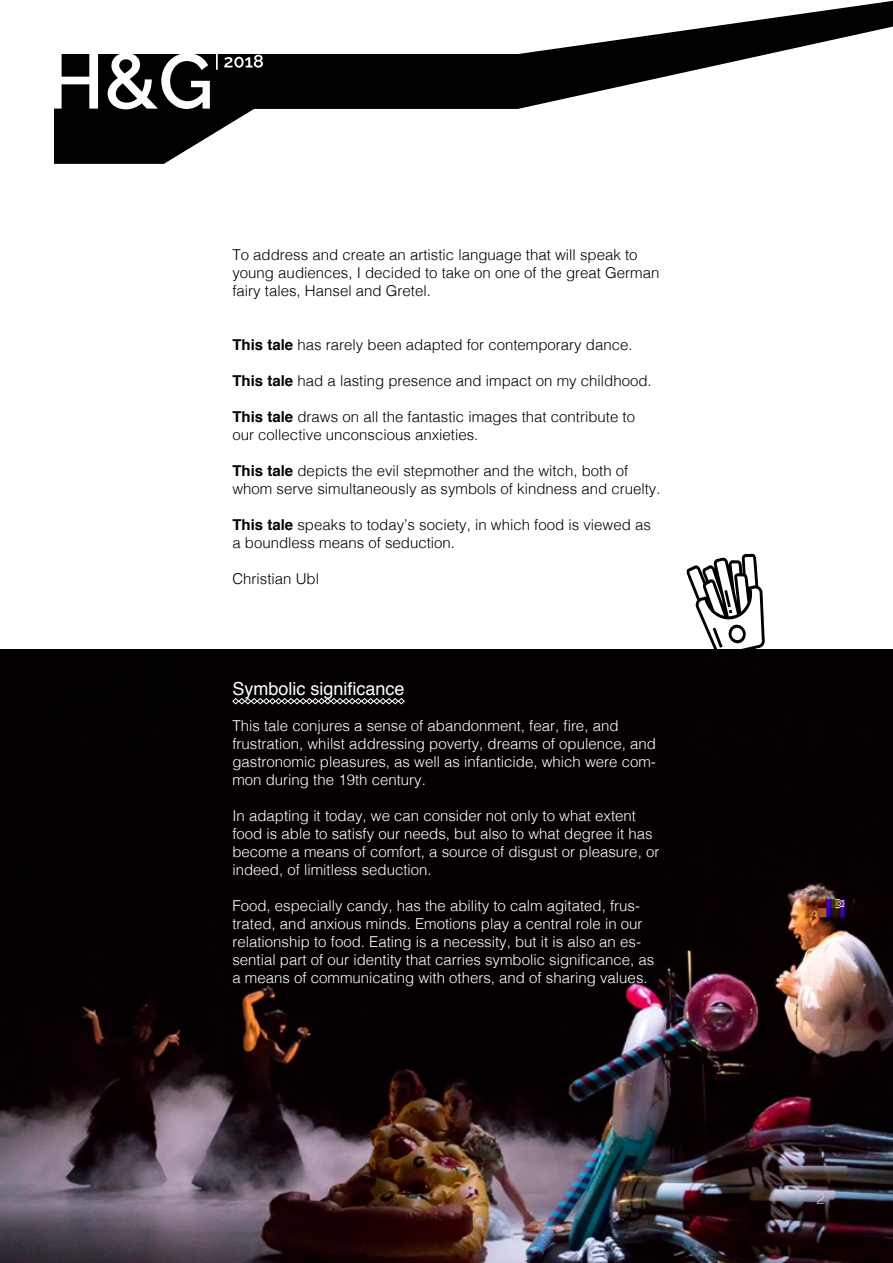
<style>
.page{position:relative;width:893px;height:1263px;background:#fff}
.page>*{position:absolute;margin:0;border:0;box-sizing:border-box;transform-origin:0 0}
.t1{font:18px "Helvetica";color:#fff}
.t2{font:300 15px/18px "Helvetica";color:#fff}
.t3{font:300 15px/18px "Helvetica";color:#000}
.t4{font:300 15px "Helvetica";color:#ccc}
.s1{font-weight:700}
</style>
<div class="page">
<svg style="left:54px;top:1px;width:839px;height:163px"></svg>
<svg style="left:216px;top:54px;width:47px;height:16px"></svg>
<svg style="left:54px;top:53px;width:156px;height:56px"></svg>
<img style="left:0;top:649px;width:893px;height:614px">
<svg style="left:685px;top:553px;width:91px;height:107px"></svg>
<svg style="left:232px;top:698px;width:173px;height:6px"></svg>
<p class="t3" style="left:232px;top:244px;width:428px">To address and create an artistic language that will speak to young audiences, I decided to take on one of the great German fairy tales, Hansel and Gretel.</p>
<p class="t3" style="left:232px;top:334px;width:402px"><span class="s1">This tale</span> has rarely been adapted for contemporary dance.</p>
<p class="t3" style="left:232px;top:370px;width:421px"><span class="s1">This tale</span> had a lasting presence and impact on my childhood.</p>
<p class="t3" style="left:232px;top:406px;width:404px"><span class="s1">This tale</span> draws on all the fantastic images that contribute to our collective unconscious anxieties.</p>
<p class="t3" style="left:232px;top:460px;width:430px"><span class="s1">This tale</span> depicts the evil stepmother and the witch, both of whom serve simultaneously as symbols of kindness and cruelty.</p>
<p class="t3" style="left:232px;top:514px;width:420px"><span class="s1">This tale</span> speaks to today’s society, in which food is viewed as a boundless means of seduction.</p>
<p class="t3" style="left:232px;top:568px;width:88px">Christian Ubl</p>
<p class="t1" style="left:232px;top:675px;width:174px">Symbolic significance</p>
<p class="t2" style="left:232px;top:716px;width:425px">This tale conjures a sense of abandonment, fear, fire, and frustration, whilst addressing poverty, dreams of opulence, and gastronomic pleasures, as well as infanticide, which were com&shy;mon during the 19th century.</p>
<p class="t2" style="left:232px;top:806px;width:428px">In adapting it today, we can consider not only to what extent food is able to satisfy our needs, but also to what degree it has become a means of comfort, a source of disgust or pleasure, or indeed, of limitless seduction.</p>
<p class="t2" style="left:232px;top:896px;width:423px">Food, especially candy, has the ability to calm agitated, frus&shy;trated, and anxious minds. Emotions play a central role in our relationship to food. Eating is a necessity, but it is also an es&shy;sential part of our identity that carries symbolic significance, as a means of communicating with others, and of sharing values.</p>
<p class="t4" style="left:816px;top:1186px;width:10px">2</p>
</div>
